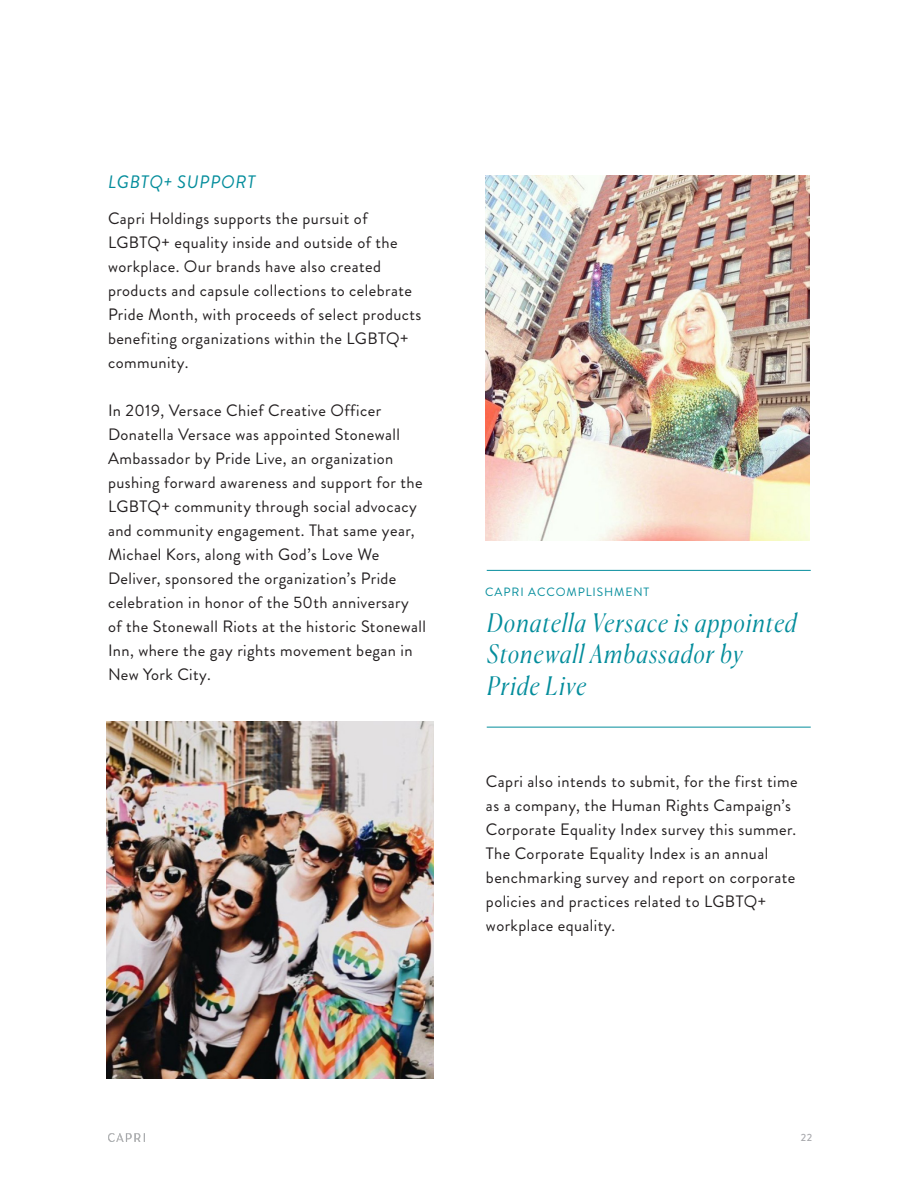
<style>
.page{position:relative;width:918px;height:1188px;background:#fff}
.page>*{position:absolute;margin:0;border:0;box-sizing:border-box;transform-origin:0 0}
.t1{font:italic 300 25.5px/31.5px "Canela";letter-spacing:.05em;color:#048d9c}
.t2{font:italic 18px "Brandon Grotesque";letter-spacing:.045em;color:#048d9c}
.t3{font:16.5px/24px "Brandon Grotesque";letter-spacing:.025em;color:#231f20}
.t4{font:12px "Brandon Grotesque";letter-spacing:.075em;color:#048d9c}
.t5{font:500 10.5px "Brandon Grotesque";color:#a8a9ad}
</style>
<div class="page">
<img style="left:108px;top:1134px;width:36px;height:8px">
<hr style="left:487px;top:727px;width:324px;height:1px;background:#048d9c">
<hr style="left:487px;top:570px;width:324px;height:1px;background:#048d9c">
<img style="left:485px;top:176px;width:325px;height:364px">
<img style="left:107px;top:722px;width:326px;height:356px">
<p class="t2" style="left:108px;top:170px;width:149px">LGBTQ+ SUPPORT</p>
<p class="t3" style="left:108px;top:207px;width:315px">Capri Holdings supports the pursuit of LGBTQ+ equality inside and outside of the workplace. Our brands have also created products and capsule collections to celebrate Pride Month, with proceeds of select products benefiting organizations within the LGBTQ+ community.</p>
<p class="t3" style="left:108px;top:399px;width:320px">In 2019, Versace Chief Creative Officer Donatella Versace was appointed Stonewall Ambassador by Pride Live, an organization pushing forward awareness and support for the LGBTQ+ community through social advocacy and community engagement. That same year, Michael Kors, along with God’s Love We Deliver, sponsored the organization’s Pride celebration in honor of the 50th anniversary of the Stonewall Riots at the historic Stonewall Inn, where the gay rights movement began in New York City.</p>
<p class="t4" style="left:485px;top:583px;width:166px">CAPRI ACCOMPLISHMENT</p>
<h1 class="t1" style="left:487px;top:605px;width:311px">Donatella Versace is appointed<br>Stonewall Ambassador by<br>Pride Live</h1>
<p class="t3" style="left:486px;top:770px;width:313px">Capri also intends to submit, for the first time as a company, the Human Rights Campaign’s Corporate Equality Index survey this summer.<br>The Corporate Equality Index is an annual benchmarking survey and report on corporate policies and practices related to LGBTQ+ workplace equality.</p>
<p class="t5" style="left:801px;top:1131px;width:13px">22</p>
</div>
